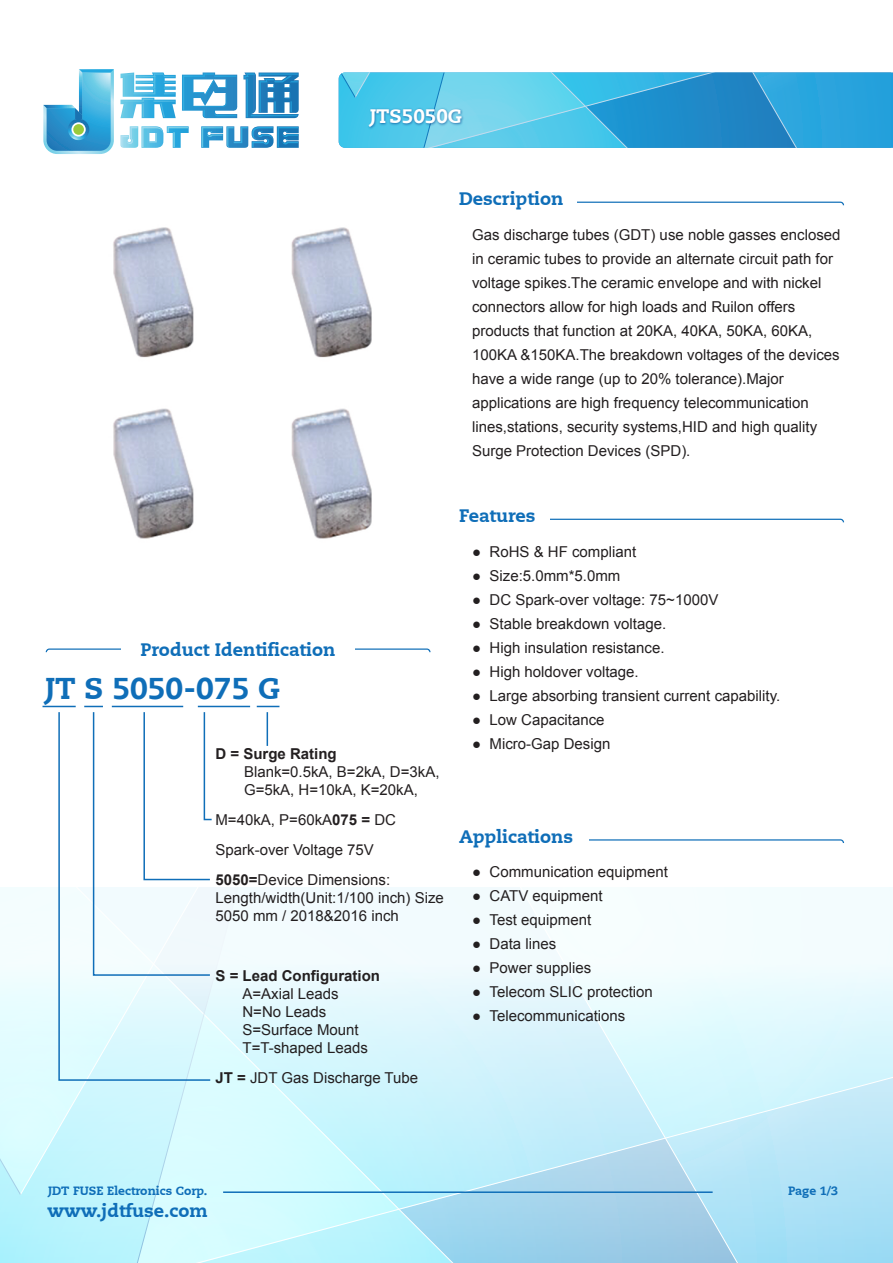
<style>
.page{position:relative;width:893px;height:1263px;background:#fff}
.page>*{position:absolute;margin:0;border:0;box-sizing:border-box;transform-origin:0 0}
.t1{font:800 30px "Caecilia LT";color:#0f6eb8}
.t2{font:800 19.5px "Caecilia LT";color:#fff}
.t3{font:800 18px "Caecilia LT";color:#0f6eb8}
.t4{font:15px/24px "Arial";color:#231f20}
.t5{font:700 15px "Arial";color:#231f20}
.t6{font:800 12px "Caecilia LT";color:#0f6eb8}
.s1{font-weight:700}
</style>
<div class="page">
<svg style="left:0;top:887px;width:19px;height:259px"></svg>
<svg style="left:715px;top:887px;width:176px;height:376px"></svg>
<svg style="left:19px;top:887px;width:56px;height:309px"></svg>
<svg style="left:75px;top:887px;width:640px;height:376px"></svg>
<svg style="left:0;top:1146px;width:22px;height:50px"></svg>
<img style="left:113px;top:137px;width:259px;height:402px">
<svg style="left:120px;top:126px;width:179px;height:22px"></svg>
<svg style="left:120px;top:72px;width:179px;height:46px"></svg>
<svg style="left:43px;top:69px;width:71px;height:85px"></svg>
<svg style="left:71px;top:122px;width:15px;height:15px"></svg>
<div style="left:73px;top:124px;width:11px;height:11px;background:#9aca3b;border-radius:50%"></div>
<svg style="left:339px;top:72px;width:554px;height:76px;background:#3dafdd"></svg>
<img style="left:366px;top:104px;width:99px;height:28px">
<svg style="left:577px;top:202px;width:267px;height:3px"></svg>
<svg style="left:550px;top:519px;width:294px;height:3px"></svg>
<svg style="left:589px;top:839px;width:255px;height:4px"></svg>
<svg style="left:46px;top:648px;width:385px;height:4px"></svg>
<div style="left:121px;top:642px;width:234px;height:17px;background:#fff"></div>
<svg style="left:58px;top:712px;width:26px;height:369px"></svg>
<hr style="left:267px;top:712px;width:1px;height:34px;background:#0f6eb8">
<hr style="left:43px;top:706px;width:33px;height:1px;background:#0f6eb8">
<hr style="left:198px;top:706px;width:52px;height:1px;background:#0f6eb8">
<svg style="left:257px;top:706px;width:22px;height:1px"></svg>
<svg style="left:84px;top:706px;width:155px;height:557px"></svg>
<hr style="left:223px;top:1191px;width:490px;height:2px;background:#0f6eb8">
<h2 class="t2" style="left:370px;top:104px;width:94px">JTS5050G</h2>
<p class="t3" style="left:459px;top:188px;width:106px">Description</p>
<p class="t4" style="left:472px;top:223px;width:370px">Gas discharge tubes (GDT) use noble gasses enclosed in ceramic tubes to provide an alternate circuit path for voltage spikes.The ceramic envelope and with nickel connectors allow for high loads and Ruilon offers products that function at 20KA, 40KA, 50KA, 60KA, 100KA &amp;150KA.The breakdown voltages of the devices have a wide range (up to 20% tolerance).Major applications are high frequency telecommunication lines,stations, security systems,HID and high quality Surge Protection Devices (SPD).</p>
<p class="t3" style="left:141px;top:638px;width:196px">Product Identification</p>
<h1 class="t1" style="left:45px;top:670px;width:236px">JT S 5050-075 G</h1>
<p class="t5" style="left:215px;top:744px;width:123px">D = Surge Rating</p>
<p class="t4" style="left:244px;top:763px;width:197px;line-height:18px">Blank=0.5kA, B=2kA, D=3kA,<br>G=5kA, H=10kA, K=20kA,</p>
<p class="t4" style="left:215px;top:805px;width:182px;line-height:30px">M=40kA, P=60kA<span class="s1">075 =</span> DC<br>Spark-over Voltage 75V<br><span class="s1">5050=</span>Device Dimensions:</p>
<p class="t4" style="left:215px;top:889px;width:230px;line-height:18px">Length/width(Unit:1/100 inch) Size<br>5050 mm / 2018&amp;2016 inch</p>
<p class="t5" style="left:215px;top:966px;width:166px">S = Lead Configuration</p>
<p class="t4" style="left:242px;top:985px;width:127px;line-height:18px">A=Axial Leads<br>N=No Leads<br>S=Surface Mount<br>T=T-shaped Leads</p>
<p class="t4" style="left:215px;top:1066px;width:204px"><span class="s1">JT =</span> JDT Gas Discharge Tube</p>
<p class="t3" style="left:459px;top:505px;width:78px">Features</p>
<p class="t4" style="left:472px;top:540px;width:11px;text-align:justify">● ● ● ● ● ● ● ● ●</p>
<p class="t4" style="left:489px;top:540px;width:292px">RoHS &amp; HF compliant<br>Size:5.0mm*5.0mm<br>DC Spark-over voltage: 75~1000V<br>Stable breakdown voltage.<br>High insulation resistance.<br>High holdover voltage.<br>Large absorbing transient current capability.<br>Low Capacitance<br>Micro-Gap Design</p>
<p class="t3" style="left:459px;top:826px;width:115px">Applications</p>
<p class="t4" style="left:472px;top:860px;width:11px;text-align:justify">● ● ● ● ● ● ●</p>
<p class="t4" style="left:489px;top:860px;width:180px">Communication equipment<br>CATV equipment<br>Test equipment<br>Data lines<br>Power supplies<br>Telecom SLIC protection<br>Telecommunications</p>
<p class="t6" style="left:48px;top:1183px;width:161px">JDT FUSE Electronics Corp.</p>
<p class="t3" style="left:48px;top:1199px;width:162px">www.jdtfuse.com</p>
<p class="t6" style="left:788px;top:1183px;width:52px">Page 1/3</p>
</div>
